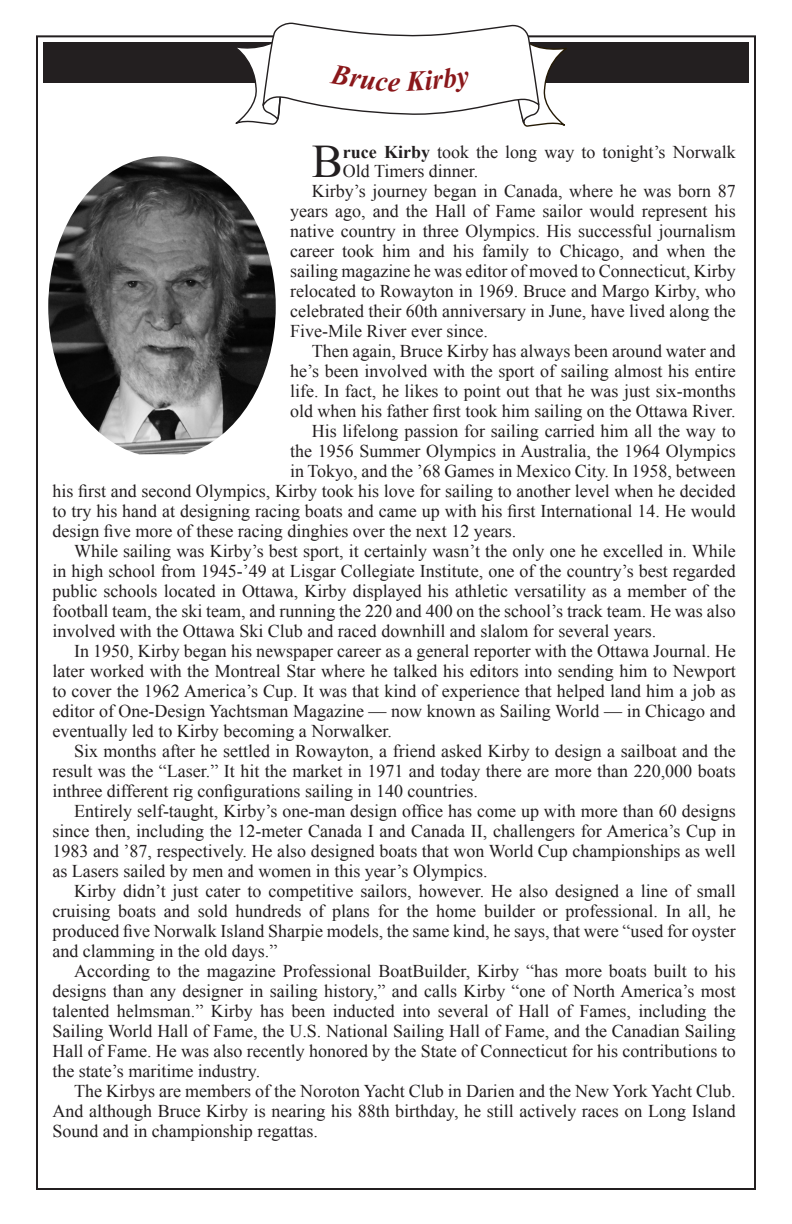
<style>
.page{position:relative;width:792px;height:1224px;background:#fff}
.page>*{position:absolute;margin:0;border:0;box-sizing:border-box;transform-origin:0 0}
.text_-_drop_cap{font:46.6px "Times New Roman";color:#231f20}
.text_-_indent{font:18px/20px "Times New Roman";color:#231f20;text-align:justify}
.text_-_drop_cap-2{font:18px/19px "Times New Roman";color:#231f20}
.s1{font-weight:700}
</style>
<div class="page">
<div style="left:43px;top:42px;width:706px;height:41px;background:#231f20"></div>
<img style="left:48px;top:156px;width:228px;height:298px">
<svg style="left:232px;top:22px;width:335px;height:105px"></svg>
<p class="text_-_drop_cap" style="left:312px;top:128px;width:33px">B</p>
<p class="text_-_drop_cap-2" style="left:343px;top:142px;width:394px"><span class="s1">ruce Kirby</span> took the long way to tonight’s Norwalk<br>Old Timers dinner.</p>
<p class="text_-_indent" style="left:290px;top:180px;width:447px;text-indent:22px">Kirby’s journey began in Canada, where he was born 87 years ago, and the Hall of Fame sailor would represent his native country in three Olympics. His successful journalism career took him and his family to Chicago, and when the sailing magazine he was editor of moved to Connecticut, Kirby relocated to Rowayton in 1969. Bruce and Margo Kirby, who celebrated their 60th anniversary in June, have lived along the Five-Mile River ever since.</p>
<p class="text_-_indent" style="left:290px;top:340px;width:447px;text-indent:22px">Then again, Bruce Kirby has always been around water and he’s been involved with the sport of sailing almost his entire life. In fact, he likes to point out that he was just six-months old when his father first took him sailing on the Ottawa River.</p>
<p class="text_-_indent" style="left:312px;top:420px;width:426px">His lifelong passion for sailing carried him all the way to</p>
<p class="text_-_indent" style="left:290px;top:440px;width:447px">the 1956 Summer Olympics in Australia, the 1964 Olympics</p>
<p class="text_-_indent" style="left:290px;top:460px;width:447px">in Tokyo, and the ’68 Games in Mexico City. In 1958, between</p>
<p class="text_-_indent" style="left:52px;top:480px;width:685px">his first and second Olympics, Kirby took his love for sailing to another level when he decided</p>
<p class="text_-_indent" style="left:52px;top:500px;width:685px">to try his hand at designing racing boats and came up with his first International 14. He would</p>
<p class="text_-_indent" style="left:52px;top:520px;width:465px">design five more of these racing dinghies over the next 12 years.</p>
<p class="text_-_indent" style="left:52px;top:540px;width:685px;text-indent:22px">While sailing was Kirby’s best sport, it certainly wasn’t the only one he excelled in. While in high school from 1945-’49 at Lisgar Collegiate Institute, one of the country’s best regarded public schools located in Ottawa, Kirby displayed his athletic versatility as a member of the football team, the ski team, and running the 220 and 400 on the school’s track team. He was also involved with the Ottawa Ski Club and raced downhill and slalom for several years.</p>
<p class="text_-_indent" style="left:52px;top:640px;width:685px;text-indent:22px">In 1950, Kirby began his newspaper career as a general reporter with the Ottawa Journal. He later worked with the Montreal Star where he talked his editors into sending him to Newport to cover the 1962 America’s Cup. It was that kind of experience that helped land him a job as editor of One-Design Yachtsman Magazine — now known as Sailing World — in Chicago and eventually led to Kirby becoming a Norwalker.</p>
<p class="text_-_indent" style="left:52px;top:740px;width:685px;text-indent:22px">Six months after he settled in Rowayton, a friend asked Kirby to design a sailboat and the result was the “Laser.” It hit the market in 1971 and today there are more than 220,000 boats inthree different rig configurations sailing in 140 countries.</p>
<p class="text_-_indent" style="left:52px;top:800px;width:685px;text-indent:22px">Entirely self-taught, Kirby’s one-man design office has come up with more than 60 designs since then, including the 12-meter Canada I and Canada II, challengers for America’s Cup in 1983 and ’87, respectively. He also designed boats that won World Cup championships as well as Lasers sailed by men and women in this year’s Olympics.</p>
<p class="text_-_indent" style="left:52px;top:880px;width:685px;text-indent:22px">Kirby didn’t just cater to competitive sailors, however. He also designed a line of small cruising boats and sold hundreds of plans for the home builder or professional. In all, he produced five Norwalk Island Sharpie models, the same kind, he says, that were “used for oyster and clamming in the old days.”</p>
<p class="text_-_indent" style="left:52px;top:960px;width:685px;text-indent:22px">According to the magazine Professional BoatBuilder, Kirby “has more boats built to his designs than any designer in sailing history,” and calls Kirby “one of North America’s most talented helmsman.” Kirby has been inducted into several of Hall of Fames, including the Sailing World Hall of Fame, the U.S. National Sailing Hall of Fame, and the Canadian Sailing Hall of Fame. He was also recently honored by the State of Connecticut for his contributions to the state’s maritime industry.</p>
<p class="text_-_indent" style="left:52px;top:1080px;width:685px;text-indent:22px">The Kirbys are members of the Noroton Yacht Club in Darien and the New York Yacht Club.<br>And although Bruce Kirby is nearing his 88th birthday, he still actively races on Long Island Sound and in championship regattas.</p>
</div>
